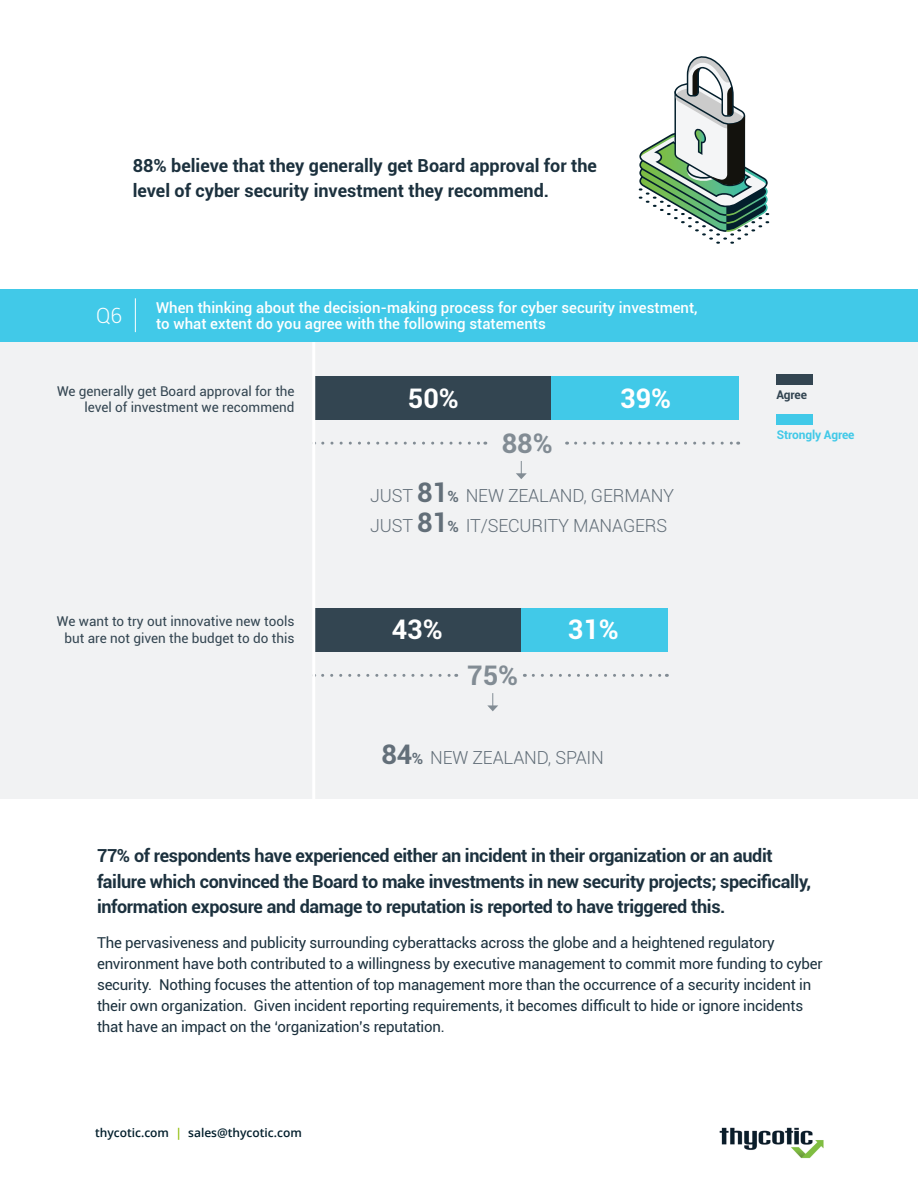
<style>
.page{position:relative;width:918px;height:1188px;background:#fff}
.page>*{position:absolute;margin:0;border:0;box-sizing:border-box;transform-origin:0 0}
.t1{font:700 27px "Roboto";color:#fff}
.t2{font:700 27px "Roboto";color:#828c94}
.t3{font:300 21px "Roboto";color:#fff}
.t4{font:700 18px/25.5px "Roboto";letter-spacing:-.02em;color:#1c313e}
.t5{font:700 18px/25.5px "Roboto";color:#1c313e}
.t6{font:300 18px "Roboto";letter-spacing:-.01em;color:#636f79}
.t7{font:15px/21px "Roboto";letter-spacing:-.015em;color:#1c313e}
.t8{font:500 15px "Roboto";color:#fff}
.t9{font:13.5px/16.5px "Roboto";color:#334551;text-align:right}
.t10{font:600 12px "Open Sans";color:#031f2c}
.t11{font:700 12px "Roboto";letter-spacing:-.01em;color:#41c9e8}
.t12{font:700 12px "Roboto";letter-spacing:-.01em;color:#334551}
.s1{font-weight:700;font-size:27px}
.s2{font-weight:700;font-size:15.45px}
.s3{color:#8dbb00}
</style>
<div class="page">
<img style="left:719px;top:1128px;width:105px;height:31px">
<div style="left:0;top:289px;width:918px;height:510px;background:#f1f2f3"></div>
<div style="left:315px;top:377px;width:236px;height:43px;background:#334551"></div>
<div style="left:315px;top:609px;width:206px;height:43px;background:#334551"></div>
<div style="left:551px;top:377px;width:188px;height:43px;background:#41c9e8"></div>
<div style="left:521px;top:609px;width:147px;height:43px;background:#41c9e8"></div>
<div style="left:776px;top:414px;width:36px;height:11px;background:#41c9e8"></div>
<div style="left:776px;top:375px;width:36px;height:10px;background:#334551"></div>
<svg style="left:323px;top:442px;width:163px;height:3px"></svg>
<svg style="left:576px;top:442px;width:163px;height:3px"></svg>
<svg style="left:323px;top:674px;width:134px;height:3px"></svg>
<svg style="left:533px;top:674px;width:134px;height:3px"></svg>
<hr style="left:312px;top:328px;width:3px;height:484px;background:#fff">
<div style="left:0;top:289px;width:918px;height:53px;background:#41c9e8"></div>
<hr style="left:135px;top:298px;width:1px;height:34px;background:#fff">
<svg style="left:516px;top:461px;width:11px;height:18px"></svg>
<svg style="left:487px;top:693px;width:11px;height:18px"></svg>
<svg style="left:639px;top:56px;width:130px;height:188px"></svg>
<p class="t5" style="left:133px;top:152px;width:466px">88% believe that they generally get Board approval for the level of cyber security investment they recommend.</p>
<p class="t3" style="left:96px;top:301px;width:27px">Q6</p>
<p class="t8" style="left:156px;top:297px;width:543px">When thinking about the decision-making process for cyber security investment,</p>
<p class="t8" style="left:156px;top:313px;width:391px">to what extent do you agree with the following statements</p>
<p class="t9" style="left:57px;top:382px;width:239px">We generally get Board approval for the level of investment we recommend</p>
<p class="t9" style="left:57px;top:613px;width:239px;text-align:center">We want to try out innovative new tools but are not given the budget to do this</p>
<p class="t1" style="left:408px;top:379px;width:52px">50%</p>
<p class="t2" style="left:502px;top:425px;width:52px">88%</p>
<p class="t1" style="left:620px;top:379px;width:52px">39%</p>
<p class="t6" style="left:370px;top:483px;width:306px">JUST <span class="s1">81</span><span class="s2">%</span> NEW ZEALAND, GERMANY</p>
<p class="t6" style="left:370px;top:514px;width:299px">JUST <span class="s1">81</span><span class="s2">%</span> IT/SECURITY MANAGERS</p>
<p class="t1" style="left:392px;top:610px;width:52px">43%</p>
<p class="t2" style="left:467px;top:657px;width:52px">75%</p>
<p class="t1" style="left:568px;top:610px;width:52px">31%</p>
<p class="t6" style="left:382px;top:745px;width:224px"><span class="s1">84</span><span class="s2">%</span> NEW ZEALAND, SPAIN</p>
<p class="t12" style="left:776px;top:386px;width:32px">Agree</p>
<p class="t11" style="left:777px;top:426px;width:79px">Strongly Agree</p>
<p class="t4" style="left:97px;top:843px;width:716px">77% of respondents have experienced either an incident in their organization or an audit failure which convinced the Board to make investments in new security projects; specifically, information exposure and damage to reputation is reported to have triggered this.</p>
<p class="t7" style="left:97px;top:931px;width:727px">The pervasiveness and publicity surrounding cyberattacks across the globe and a heightened regulatory environment have both contributed to a willingness by executive management to commit more funding to cyber security. Nothing focuses the attention of top management more than the occurrence of a security incident in their own organization. Given incident reporting requirements, it becomes difficult to hide or ignore incidents that have an impact on the ‘organization’s reputation.</p>
<p class="t10" style="left:95px;top:1124px;width:208px">thycotic.com <span class="s3">|</span> sales@thycotic.com</p>
</div>
